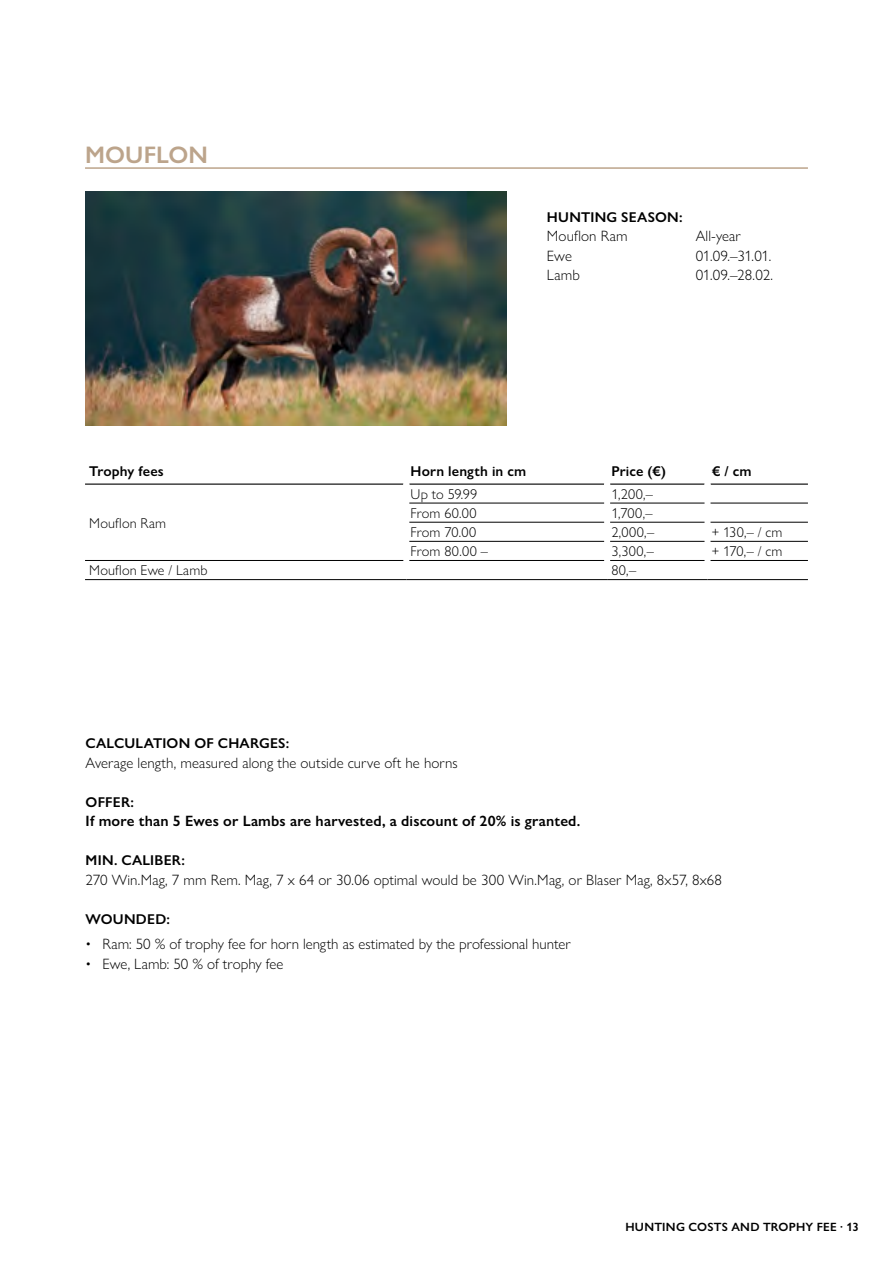
<style>
.page{position:relative;width:893px;height:1263px;background:#fff}
.page>*{position:absolute;margin:0;border:0;box-sizing:border-box;transform-origin:0 0}
.t1{font:600 24px "Gill Sans Nova";letter-spacing:.005em;color:#bca48b}
.t2{font:300 15px "Gill Sans Nova";letter-spacing:.005em;color:#000}
.t3{font:600 15px "Gill Sans Nova";letter-spacing:.01em;color:#000}
.t4{font:300 14.25px "Gill Sans Nova";letter-spacing:.01em;color:#000}
.t5{font:600 14.25px "Gill Sans Nova";letter-spacing:.015em;color:#000}
.t6{font:600 12px "Gill Sans Nova";color:#000}
</style>
<div class="page">
<img style="left:85px;top:191px;width:422px;height:234px">
<hr style="left:85px;top:483px;width:318px;height:2px;background:#000">
<hr style="left:409px;top:483px;width:195px;height:2px;background:#000">
<hr style="left:610px;top:483px;width:94px;height:2px;background:#000">
<hr style="left:710px;top:483px;width:98px;height:2px;background:#000">
<hr style="left:409px;top:503px;width:195px;height:1px;background:#000">
<hr style="left:610px;top:503px;width:94px;height:1px;background:#000">
<hr style="left:710px;top:503px;width:98px;height:1px;background:#000">
<hr style="left:409px;top:522px;width:195px;height:1px;background:#000">
<hr style="left:610px;top:522px;width:94px;height:1px;background:#000">
<hr style="left:710px;top:522px;width:98px;height:1px;background:#000">
<hr style="left:409px;top:541px;width:195px;height:1px;background:#000">
<hr style="left:610px;top:541px;width:94px;height:1px;background:#000">
<hr style="left:710px;top:541px;width:98px;height:1px;background:#000">
<hr style="left:85px;top:560px;width:318px;height:1px;background:#000">
<hr style="left:409px;top:560px;width:195px;height:1px;background:#000">
<hr style="left:610px;top:560px;width:94px;height:1px;background:#000">
<hr style="left:710px;top:560px;width:98px;height:1px;background:#000">
<hr style="left:85px;top:579px;width:321px;height:1px;background:#000">
<hr style="left:406px;top:579px;width:201px;height:1px;background:#000">
<hr style="left:607px;top:579px;width:100px;height:1px;background:#000">
<hr style="left:707px;top:579px;width:101px;height:1px;background:#000">
<hr style="left:85px;top:167px;width:723px;height:2px;background:#bca48b">
<h1 class="t1" style="left:85px;top:140px;width:124px">MOUFLON</h1>
<p class="t5" style="left:547px;top:208px;width:137px">HUNTING SEASON:</p>
<p class="t2" style="left:547px;top:227px;width:82px">Mouflon Ram</p>
<p class="t2" style="left:696px;top:227px;width:47px">All-year</p>
<p class="t2" style="left:547px;top:246px;width:27px">Ewe</p>
<p class="t2" style="left:696px;top:246px;width:77px">01.09.–31.01.</p>
<p class="t2" style="left:547px;top:266px;width:34px">Lamb</p>
<p class="t2" style="left:696px;top:266px;width:79px">01.09.–28.02.</p>
<p class="t5" style="left:89px;top:462px;width:76px">Trophy fees</p>
<p class="t5" style="left:411px;top:462px;width:117px">Horn length in cm</p>
<p class="t5" style="left:611px;top:462px;width:56px">Price (€)</p>
<p class="t5" style="left:712px;top:462px;width:41px">€ / cm</p>
<p class="t4" style="left:89px;top:515px;width:78px">Mouflon Ram</p>
<p class="t4" style="left:411px;top:485px;width:68px">Up to 59.99</p>
<p class="t4" style="left:611px;top:485px;width:43px">1,200,–</p>
<p class="t4" style="left:411px;top:504px;width:68px">From 60.00</p>
<p class="t4" style="left:611px;top:504px;width:43px">1,700,–</p>
<p class="t4" style="left:411px;top:523px;width:67px">From 70.00</p>
<p class="t4" style="left:611px;top:523px;width:44px">2,000,–</p>
<p class="t4" style="left:712px;top:523px;width:72px">+ 130,– / cm</p>
<p class="t4" style="left:411px;top:543px;width:79px">From 80.00 –</p>
<p class="t4" style="left:611px;top:543px;width:44px">3,300,–</p>
<p class="t4" style="left:712px;top:543px;width:72px">+ 170,– / cm</p>
<p class="t4" style="left:89px;top:562px;width:120px">Mouflon Ewe / Lamb</p>
<p class="t4" style="left:611px;top:562px;width:26px">80,–</p>
<p class="t5" style="left:86px;top:734px;width:205px">CALCULATION OF CHARGES:</p>
<p class="t2" style="left:86px;top:753px;width:374px">Average length, measured along the outside curve oft he horns</p>
<p class="t5" style="left:86px;top:793px;width:50px">OFFER:</p>
<p class="t3" style="left:86px;top:812px;width:496px">If more than 5 Ewes or Lambs are harvested, a discount of 20% is granted.</p>
<p class="t5" style="left:86px;top:851px;width:101px">MIN. CALIBER:</p>
<p class="t2" style="left:86px;top:870px;width:638px">270 Win.Mag, 7 mm Rem. Mag, 7 x 64 or 30.06 optimal would be 300 Win.Mag, or Blaser Mag, 8x57, 8x68</p>
<p class="t5" style="left:86px;top:910px;width:86px">WOUNDED:</p>
<p class="t2" style="left:86px;top:934px;width:487px">• Ram: 50 % of trophy fee for horn length as estimated by the professional hunter</p>
<p class="t2" style="left:86px;top:955px;width:199px">• Ewe, Lamb: 50 % of trophy fee</p>
<p class="t6" style="left:625px;top:1219px;width:19px">Hunting</p>
<p class="t6" style="left:688px;top:1219px;width:9px">costs</p>
<p class="t6" style="left:731px;top:1219px;width:11px">and</p>
<p class="t6" style="left:763px;top:1219px;width:10px">trophy</p>
<p class="t6" style="left:817px;top:1219px;width:8px">fee</p>
<p class="t6" style="left:840px;top:1219px;width:20px">· 13</p>
</div>
